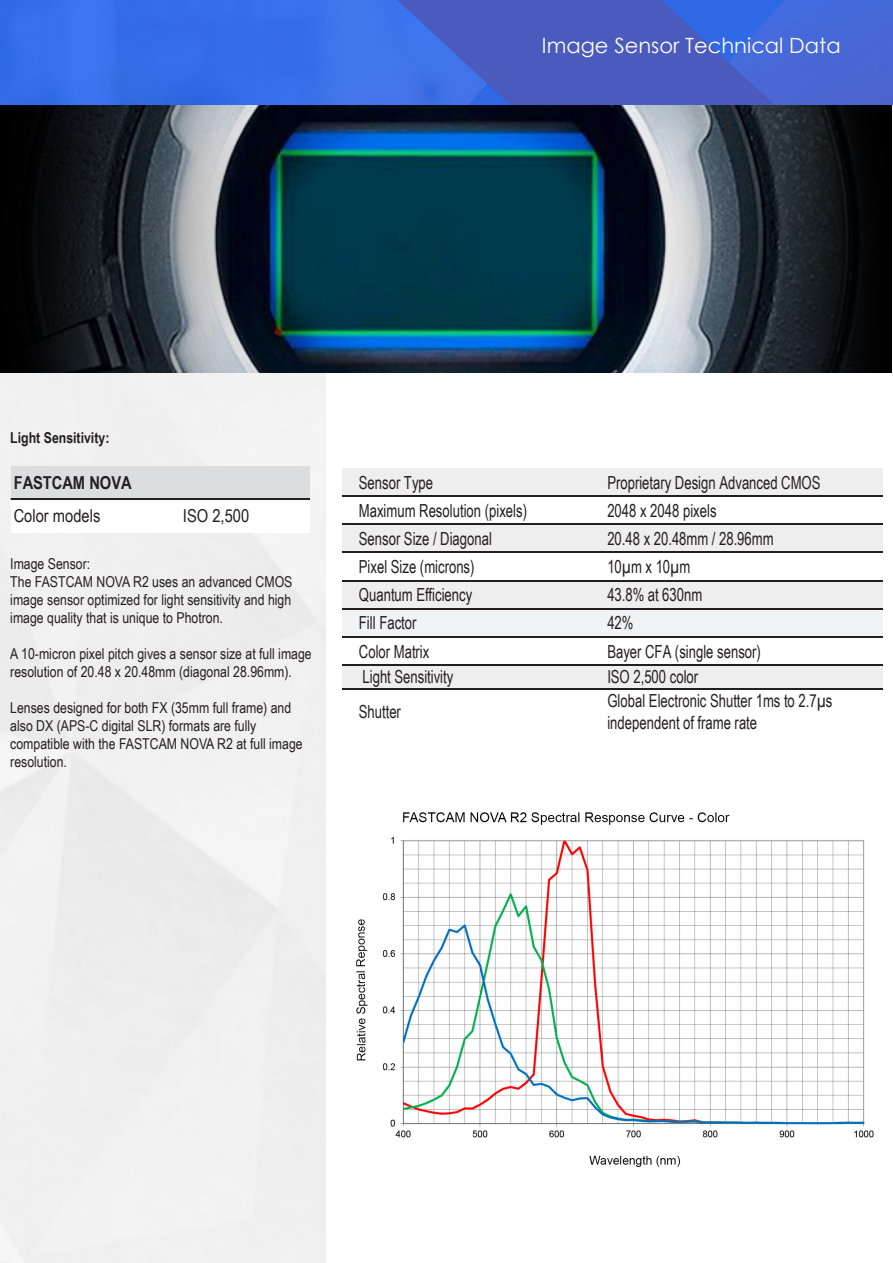
<style>
.page{position:relative;width:893px;height:1263px;background:#fff}
.page>*{position:absolute;margin:0;border:0;box-sizing:border-box;transform-origin:0 0}
.t1{font:21px "Century Gothic";color:#fff}
.t2{font:18px/21.9px "Arial Narrow";color:#231f20;scale:.89 1}
.t3{font:700 17.85px/32.8px "Arial Narrow";letter-spacing:-.005em;color:#231f20}
.t4{font:17.85px "Arial Narrow";color:#231f20}
.t5{font:15px/18px "Arial Narrow";color:#231f20}
.t6{font:700 15px "Arial Narrow";color:#231f20}
.s1{font-weight:400}
</style>
<div class="page">
<img style="left:0;top:0;width:893px;height:373px">
<div style="left:342px;top:468px;width:540px;height:28px;background:#eeeeef"></div>
<div style="left:342px;top:524px;width:540px;height:29px;background:#eeeeef"></div>
<div style="left:342px;top:581px;width:540px;height:28px;background:#eeeeef"></div>
<div style="left:342px;top:609px;width:540px;height:28px;background:#f2f3f4"></div>
<div style="left:342px;top:665px;width:540px;height:24px;background:#eeeeef"></div>
<hr style="left:342px;top:496px;width:540px;height:1px;background:#231f20">
<hr style="left:342px;top:524px;width:540px;height:1px;background:#231f20">
<hr style="left:342px;top:552px;width:540px;height:1px;background:#231f20">
<hr style="left:342px;top:580px;width:540px;height:1px;background:#231f20">
<hr style="left:342px;top:608px;width:540px;height:1px;background:#231f20">
<hr style="left:342px;top:636px;width:540px;height:1px;background:#231f20">
<hr style="left:342px;top:664px;width:540px;height:1px;background:#231f20">
<hr style="left:342px;top:688px;width:540px;height:2px;background:#231f20">
<img style="left:356px;top:812px;width:518px;height:355px">
<div style="left:11px;top:466px;width:299px;height:33px;background:#dcdddf"></div>
<hr style="left:11px;top:498px;width:299px;height:2px;background:#231f20">
<p class="t1" style="left:542px;top:31px;width:300px">Image Sensor Technical Data</p>
<p class="t6" style="left:10px;top:426px;width:101px">Light Sensitivity:</p>
<p class="t3" style="left:14px;top:465px;width:119px">FASTCAM NOVA<br><span class="s1">Color models</span></p>
<p class="t4" style="left:183px;top:503px;width:68px">ISO 2,500</p>
<p class="t5" style="left:10px;top:554px;width:81px">Image Sensor:</p>
<p class="t5" style="left:10px;top:572px;width:284px;text-align:justify">The FASTCAM NOVA R2 uses an advanced CMOS image sensor optimized for light sensitivity and high image quality that is unique to Photron.</p>
<p class="t5" style="left:10px;top:644px;width:303px">A 10-micron pixel pitch gives a sensor size at full image resolution of 20.48 x 20.48mm (diagonal 28.96mm).</p>
<p class="t5" style="left:10px;top:698px;width:282px">Lenses designed for both FX (35mm full frame) and also DX (APS-C digital SLR) formats are fully</p>
<p class="t5" style="left:10px;top:734px;width:294px">compatible with the FASTCAM NOVA R2 at full image resolution.</p>
<p class="t2" style="left:359px;top:471px;width:85px">Sensor Type</p>
<p class="t2" style="left:607px;top:471px;width:241px">Proprietary Design Advanced CMOS</p>
<p class="t2" style="left:359px;top:499px;width:190px">Maximum Resolution (pixels)</p>
<p class="t2" style="left:607px;top:499px;width:124px">2048 x 2048 pixels</p>
<p class="t2" style="left:359px;top:527px;width:151px">Sensor Size / Diagonal</p>
<p class="t2" style="left:607px;top:527px;width:188px">20.48 x 20.48mm / 28.96mm</p>
<p class="t2" style="left:359px;top:555px;width:131px">Pixel Size (microns)</p>
<p class="t2" style="left:607px;top:555px;width:95px">10µm x 10µm</p>
<p class="t2" style="left:359px;top:583px;width:129px">Quantum Efficiency</p>
<p class="t2" style="left:607px;top:583px;width:108px">43.8% at 630nm</p>
<p class="t2" style="left:359px;top:611px;width:66px">Fill Factor</p>
<p class="t2" style="left:607px;top:611px;width:31px">42%</p>
<p class="t2" style="left:359px;top:640px;width:81px">Color Matrix</p>
<p class="t2" style="left:607px;top:640px;width:174px">Bayer CFA (single sensor)</p>
<p class="t2" style="left:362px;top:665px;width:104px">Light Sensitivity</p>
<p class="t2" style="left:607px;top:665px;width:104px">ISO 2,500 color</p>
<p class="t2" style="left:359px;top:700px;width:49px">Shutter</p>
<p class="t2" style="left:607px;top:689px;width:254px">Global Electronic Shutter 1ms to 2.7µs independent of frame rate</p>
</div>
